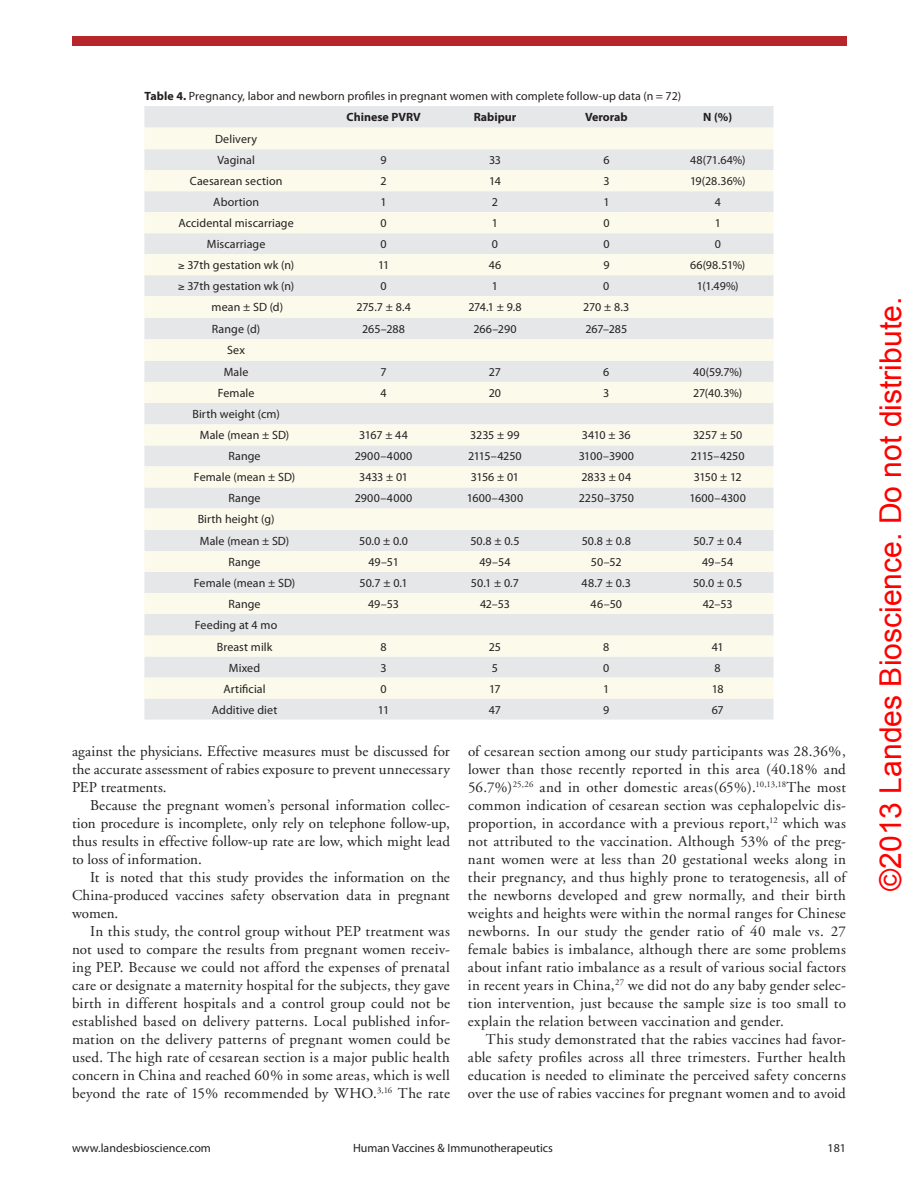
<style>
.page{position:relative;width:918px;height:1188px;background:#fff}
.page>*{position:absolute;margin:0;border:0;box-sizing:border-box;transform-origin:0 0}
.t1{font:30.15px "Arial";color:#f00}
.t2{font:15px/18px "Adobe Garamond";letter-spacing:.01em;color:#231f20;text-align:justify}
.t3{font:12px/21.6px "Myriad Pro";letter-spacing:.005em;color:#231f20}
.t4{font:700 12px "Myriad Pro";color:#231f20}
.t5{font:12px "Myriad Pro";letter-spacing:.025em;color:#231f20}
.t6{font:12px "Myriad Pro";letter-spacing:-.03em;color:#231f20}
.s1{font-weight:700}
</style>
<div class="page">
<div style="left:72px;top:36px;width:774px;height:10px;background:#b7262b"></div>
<div style="left:144px;top:106px;width:629px;height:614px;background:#e6e7e9"></div>
<svg style="left:144px;top:128px;width:629px;height:571px;background:#f1f1ea"></svg>
<p class="t3" style="left:347px;top:85px;width:336px;text-indent:-202px"><span class="s1">Table 4.</span> Pregnancy, labor and newborn profiles in pregnant women with complete follow-up data (n = 72)<br><span class="s1">Chinese PVRV</span></p>
<p class="t4" style="left:474px;top:109px;width:44px">Rabipur</p>
<p class="t4" style="left:585px;top:109px;width:44px">Verorab</p>
<p class="t4" style="left:703px;top:109px;width:31px">N (%)</p>
<p class="t3" style="left:215px;top:128px;width:44px">Delivery<br>Vaginal</p>
<p class="t3" style="left:381px;top:149px;width:8px">9</p>
<p class="t3" style="left:489px;top:149px;width:14px">33</p>
<p class="t3" style="left:603px;top:149px;width:8px">6</p>
<p class="t3" style="left:690px;top:149px;width:57px">48(71.64%)</p>
<p class="t3" style="left:190px;top:170px;width:94px">Caesarean section</p>
<p class="t3" style="left:381px;top:170px;width:8px">2</p>
<p class="t3" style="left:489px;top:170px;width:13px">14</p>
<p class="t3" style="left:603px;top:170px;width:8px">3</p>
<p class="t3" style="left:690px;top:170px;width:57px">19(28.36%)</p>
<p class="t3" style="left:213px;top:191px;width:47px">Abortion</p>
<p class="t3" style="left:381px;top:191px;width:8px">1</p>
<p class="t3" style="left:492px;top:191px;width:8px">2</p>
<p class="t3" style="left:603px;top:191px;width:8px">1</p>
<p class="t3" style="left:715px;top:191px;width:8px">4</p>
<p class="t3" style="left:179px;top:212px;width:117px">Accidental miscarriage</p>
<p class="t3" style="left:381px;top:212px;width:8px">0</p>
<p class="t3" style="left:492px;top:212px;width:8px">1</p>
<p class="t3" style="left:603px;top:212px;width:8px">0</p>
<p class="t3" style="left:715px;top:212px;width:8px">1</p>
<p class="t3" style="left:207px;top:233px;width:60px">Miscarriage</p>
<p class="t3" style="left:381px;top:233px;width:8px">0</p>
<p class="t3" style="left:492px;top:233px;width:8px">0</p>
<p class="t3" style="left:603px;top:233px;width:8px">0</p>
<p class="t3" style="left:715px;top:233px;width:8px">0</p>
<p class="t3" style="left:178px;top:254px;width:118px">≥ 37th gestation wk (n)</p>
<p class="t3" style="left:378px;top:254px;width:13px">11</p>
<p class="t3" style="left:489px;top:254px;width:14px">46</p>
<p class="t3" style="left:603px;top:254px;width:8px">9</p>
<p class="t3" style="left:690px;top:254px;width:57px">66(98.51%)</p>
<p class="t3" style="left:178px;top:275px;width:118px">≥ 37th gestation wk (n)</p>
<p class="t3" style="left:381px;top:275px;width:8px">0</p>
<p class="t3" style="left:492px;top:275px;width:8px">1</p>
<p class="t3" style="left:603px;top:275px;width:8px">0</p>
<p class="t3" style="left:697px;top:275px;width:43px">1(1.49%)</p>
<p class="t3" style="left:212px;top:296px;width:73px">mean ± SD (d)</p>
<p class="t3" style="left:356px;top:296px;width:56px">275.7 ± 8.4</p>
<p class="t3" style="left:468px;top:296px;width:55px">274.1 ± 9.8</p>
<p class="t3" style="left:583px;top:296px;width:48px">270 ± 8.3</p>
<p class="t3" style="left:212px;top:318px;width:50px">Range (d)</p>
<p class="t3" style="left:362px;top:318px;width:44px">265–288</p>
<p class="t3" style="left:473px;top:318px;width:45px">266–290</p>
<p class="t3" style="left:586px;top:318px;width:43px">267–285</p>
<p class="t3" style="left:224px;top:339px;width:26px">Sex<br>Male</p>
<p class="t3" style="left:381px;top:361px;width:8px">7</p>
<p class="t3" style="left:489px;top:361px;width:14px">27</p>
<p class="t3" style="left:603px;top:361px;width:8px">6</p>
<p class="t3" style="left:693px;top:361px;width:51px">40(59.7%)</p>
<p class="t3" style="left:218px;top:382px;width:38px">Female</p>
<p class="t3" style="left:381px;top:382px;width:8px">4</p>
<p class="t3" style="left:489px;top:382px;width:14px">20</p>
<p class="t3" style="left:603px;top:382px;width:8px">3</p>
<p class="t3" style="left:693px;top:382px;width:51px">27(40.3%)</p>
<p class="t3" style="left:200px;top:403px;width:91px;text-indent:-7px">Birth weight (cm)<br>Male (mean ± SD)</p>
<p class="t3" style="left:359px;top:424px;width:50px">3167 ± 44</p>
<p class="t3" style="left:470px;top:424px;width:51px">3235 ± 99</p>
<p class="t3" style="left:582px;top:424px;width:50px">3410 ± 36</p>
<p class="t3" style="left:693px;top:424px;width:51px">3257 ± 50</p>
<p class="t3" style="left:229px;top:445px;width:34px">Range</p>
<p class="t5" style="left:355px;top:449px;width:59px">2900–4000</p>
<p class="t6" style="left:468px;top:449px;width:55px">2115–4250</p>
<p class="t3" style="left:579px;top:445px;width:57px">3100–3900</p>
<p class="t6" style="left:691px;top:449px;width:55px">2115–4250</p>
<p class="t3" style="left:194px;top:466px;width:103px">Female (mean ± SD)</p>
<p class="t3" style="left:359px;top:466px;width:51px">3433 ± 01</p>
<p class="t3" style="left:471px;top:466px;width:50px">3156 ± 01</p>
<p class="t3" style="left:582px;top:466px;width:51px">2833 ± 04</p>
<p class="t3" style="left:694px;top:466px;width:49px">3150 ± 12</p>
<p class="t3" style="left:229px;top:487px;width:34px">Range</p>
<p class="t5" style="left:355px;top:491px;width:59px">2900–4000</p>
<p class="t3" style="left:467px;top:487px;width:58px">1600–4300</p>
<p class="t3" style="left:579px;top:487px;width:57px">2250–3750</p>
<p class="t3" style="left:690px;top:487px;width:58px">1600–4300</p>
<p class="t3" style="left:198px;top:508px;width:93px">Birth height (g)<br>Male (mean ± SD)</p>
<p class="t3" style="left:359px;top:530px;width:50px">50.0 ± 0.0</p>
<p class="t3" style="left:470px;top:530px;width:51px">50.8 ± 0.5</p>
<p class="t3" style="left:582px;top:530px;width:51px">50.8 ± 0.8</p>
<p class="t3" style="left:693px;top:530px;width:50px">50.7 ± 0.4</p>
<p class="t3" style="left:229px;top:551px;width:34px">Range</p>
<p class="t3" style="left:368px;top:551px;width:32px">49–51</p>
<p class="t3" style="left:479px;top:551px;width:33px">49–54</p>
<p class="t3" style="left:591px;top:551px;width:32px">50–52</p>
<p class="t3" style="left:702px;top:551px;width:33px">49–54</p>
<p class="t3" style="left:194px;top:572px;width:103px">Female (mean ± SD)</p>
<p class="t3" style="left:360px;top:572px;width:49px">50.7 ± 0.1</p>
<p class="t3" style="left:471px;top:572px;width:49px">50.1 ± 0.7</p>
<p class="t3" style="left:582px;top:572px;width:51px">48.7 ± 0.3</p>
<p class="t3" style="left:693px;top:572px;width:51px">50.0 ± 0.5</p>
<p class="t3" style="left:229px;top:593px;width:34px">Range</p>
<p class="t3" style="left:368px;top:593px;width:32px">49–53</p>
<p class="t3" style="left:480px;top:593px;width:31px">42–53</p>
<p class="t3" style="left:591px;top:593px;width:33px">46–50</p>
<p class="t3" style="left:703px;top:593px;width:31px">42–53</p>
<p class="t3" style="left:217px;top:614px;width:62px;text-indent:-22px">Feeding at 4 mo<br>Breast milk</p>
<p class="t3" style="left:381px;top:636px;width:8px">8</p>
<p class="t3" style="left:489px;top:636px;width:14px">25</p>
<p class="t3" style="left:603px;top:636px;width:8px">8</p>
<p class="t3" style="left:712px;top:636px;width:13px">41</p>
<p class="t3" style="left:229px;top:657px;width:33px">Mixed</p>
<p class="t3" style="left:381px;top:657px;width:8px">3</p>
<p class="t3" style="left:492px;top:657px;width:8px">5</p>
<p class="t3" style="left:603px;top:657px;width:8px">0</p>
<p class="t3" style="left:715px;top:657px;width:8px">8</p>
<p class="t3" style="left:224px;top:678px;width:44px">Artificial</p>
<p class="t3" style="left:380px;top:678px;width:8px">0</p>
<p class="t3" style="left:489px;top:678px;width:13px">17</p>
<p class="t3" style="left:603px;top:678px;width:8px">1</p>
<p class="t3" style="left:712px;top:678px;width:13px">18</p>
<p class="t3" style="left:212px;top:699px;width:67px">Additive diet</p>
<p class="t3" style="left:378px;top:699px;width:13px">11</p>
<p class="t3" style="left:489px;top:699px;width:13px">47</p>
<p class="t3" style="left:603px;top:699px;width:8px">9</p>
<p class="t3" style="left:712px;top:699px;width:14px">67</p>
<p class="t2" style="left:468px;top:743px;width:380px">of cesarean section among our study participants was 28.36%, lower than those recently reported in this area (40.18% and 56.7%)<sup>25,26</sup> and in other domestic areas(65%).<sup>10,13,18</sup>The most common indication of cesarean section was cephalopelvic dis&shy;proportion, in accordance with a previous report,<sup>12</sup> which was not attributed to the vaccination. Although 53% of the preg&shy;nant women were at less than 20 gestational weeks along in their pregnancy, and thus highly prone to teratogenesis, all of the newborns developed and grew normally, and their birth weights and heights were within the normal ranges for Chinese newborns. In our study the gender ratio of 40 male vs. 27 female babies is imbalance, although there are some problems about infant ratio imbalance as a result of various social factors in recent years in China,<sup>27</sup> we did not do any baby gender selec&shy;tion intervention, just because the sample size is too small to explain the relation between vaccination and gender.</p>
<p class="t2" style="left:468px;top:1031px;width:379px;text-indent:18px">This study demonstrated that the rabies vaccines had favor&shy;able safety profiles across all three trimesters. Further health education is needed to eliminate the perceived safety concerns over the use of rabies vaccines for pregnant women and to avoid</p>
<p class="t2" style="left:72px;top:743px;width:379px">against the physicians. Effective measures must be discussed for the accurate assessment of rabies exposure to prevent unnecessary PEP treatments.</p>
<p class="t2" style="left:72px;top:797px;width:379px;text-indent:18px">Because the pregnant women’s personal information collec&shy;tion procedure is incomplete, only rely on telephone follow-up, thus results in effective follow-up rate are low, which might lead to loss of information.</p>
<p class="t2" style="left:72px;top:869px;width:379px;text-indent:18px">It is noted that this study provides the information on the China-produced vaccines safety observation data in pregnant women.</p>
<p class="t2" style="left:72px;top:923px;width:380px;text-indent:18px">In this study, the control group without PEP treatment was not used to compare the results from pregnant women receiv&shy;ing PEP. Because we could not afford the expenses of prenatal care or designate a maternity hospital for the subjects, they gave birth in different hospitals and a control group could not be established based on delivery patterns. Local published infor&shy;mation on the delivery patterns of pregnant women could be used. The high rate of cesarean section is a major public health concern in China and reached 60% in some areas, which is well beyond the rate of 15% recommended by WHO.<sup>3,16</sup> The rate</p>
<p class="t3" style="left:72px;top:1137px;width:140px">www.landesbioscience.com</p>
<p class="t3" style="left:353px;top:1137px;width:201px">Human Vaccines &amp; Immunotherapeutics</p>
<p class="t3" style="left:828px;top:1137px;width:20px">181</p>
<h1 class="t1" style="left:871px;top:891px;width:595px;rotate:-90deg">©2013 Landes Bioscience. Do not distribute.</h1>
</div>
